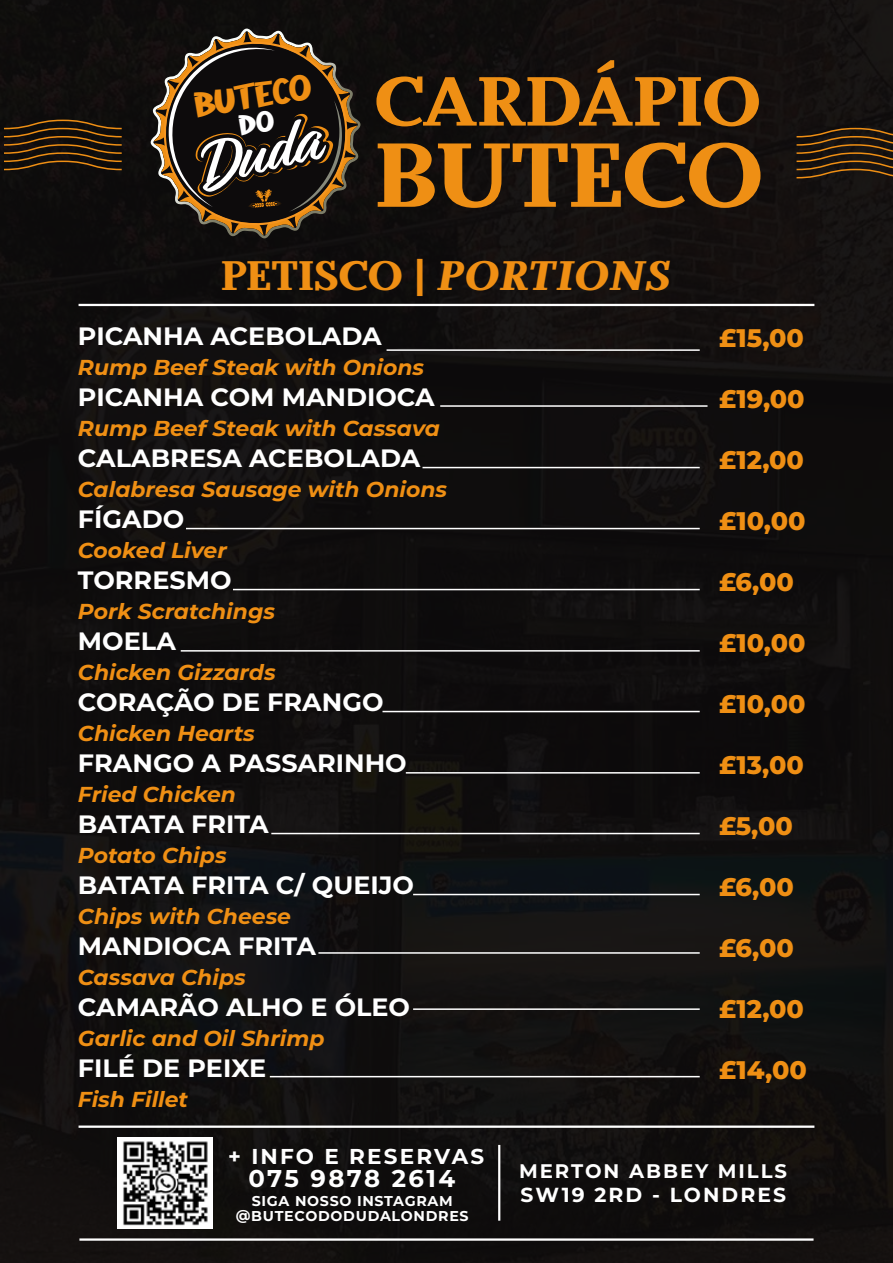
<style>
.page{position:relative;width:893px;height:1263px;background:#0d0b0c}
.page>*{position:absolute;margin:0;border:0;box-sizing:border-box;transform-origin:0 0}
.t1{font:900 92.25px "Odile";color:#ef8f14}
.t2{font:900 70.5px "Odile";color:#ef8f14}
.t3{font:900 42px "Odile";letter-spacing:.005em;color:#ef8f14}
.t4{font:33px "a Aha Wow";color:#ef8f14}
.t5{font:800 25.35px "Montserrat";color:#ef8f14}
.t6{font:700 25.05px "Montserrat";color:#fff}
.t7{font:700 25.05px "Montserrat";letter-spacing:-.035em;color:#fff}
.t8{font:700 24.3px "Montserrat";letter-spacing:.1em;color:#fff}
.t9{font:italic 700 21.6px "Montserrat";color:#ef8f14}
.t10{font:700 21.6px "Montserrat";letter-spacing:.1em;color:#fff}
.t11{font:700 20.4px "Montserrat";letter-spacing:.1em;color:#fff}
.t12{font:700 19.65px "Montserrat";letter-spacing:.1em;color:#fff}
.t13{font:700 14.25px/15.1px "Montserrat";letter-spacing:.05em;color:#fff;text-align:center}
.s1{font-style:italic}
</style>
<div class="page">
<svg style="left:795px;top:127px;width:98px;height:52px"></svg>
<svg style="left:2px;top:119px;width:120px;height:52px"></svg>
<hr style="left:79px;top:1125px;width:735px;height:3px;background:#fff">
<hr style="left:79px;top:1238px;width:734px;height:3px;background:#fff">
<hr style="left:79px;top:304px;width:735px;height:2px;background:#fff">
<hr style="left:498px;top:1145px;width:2px;height:76px;background:#fff">
<img style="left:118px;top:1137px;width:94px;height:92px">
<hr style="left:387px;top:349px;width:313px;height:2px;background:#fff">
<hr style="left:422px;top:467px;width:278px;height:1px;background:#fff">
<hr style="left:186px;top:528px;width:514px;height:1px;background:#fff">
<hr style="left:233px;top:589px;width:467px;height:1px;background:#fff">
<hr style="left:181px;top:650px;width:519px;height:2px;background:#fff">
<hr style="left:382px;top:711px;width:318px;height:1px;background:#fff">
<hr style="left:406px;top:772px;width:294px;height:1px;background:#fff">
<hr style="left:271px;top:833px;width:429px;height:1px;background:#fff">
<hr style="left:413px;top:894px;width:287px;height:1px;background:#fff">
<hr style="left:318px;top:952px;width:382px;height:2px;background:#fff">
<hr style="left:413px;top:1008px;width:287px;height:2px;background:#fff">
<hr style="left:270px;top:1076px;width:430px;height:1px;background:#fff">
<hr style="left:440px;top:405px;width:267px;height:2px;background:#fff">
<svg style="left:150px;top:29px;width:211px;height:210px"></svg>
<h3 class="t4" style="left:191px;top:92px;width:120px;rotate:-10deg">BUTECO</h3>
<h2 class="t2" style="left:375px;top:53px;width:387px">CARDÁPIO</h2>
<h1 class="t1" style="left:376px;top:112px;width:388px">BUTECO</h1>
<h3 class="t3" style="left:221px;top:247px;width:451px">PETISCO | <span class="s1">PORTIONS</span></h3>
<p class="t6" style="left:78px;top:318px;width:305px">PICANHA ACEBOLADA</p>
<p class="t9" style="left:78px;top:352px;width:348px">Rump Beef Steak with Onions</p>
<p class="t6" style="left:78px;top:379px;width:358px">PICANHA COM MANDIOCA</p>
<p class="t9" style="left:78px;top:413px;width:363px">Rump Beef Steak with Cassava</p>
<p class="t6" style="left:78px;top:440px;width:344px">CALABRESA ACEBOLADA</p>
<p class="t9" style="left:78px;top:474px;width:371px">Calabresa Sausage with Onions</p>
<p class="t6" style="left:78px;top:501px;width:108px">FÍGADO</p>
<p class="t9" style="left:78px;top:535px;width:150px">Cooked Liver</p>
<p class="t6" style="left:78px;top:562px;width:155px">TORRESMO</p>
<p class="t9" style="left:78px;top:596px;width:199px">Pork Scratchings</p>
<p class="t6" style="left:78px;top:623px;width:99px">MOELA</p>
<p class="t9" style="left:78px;top:657px;width:199px">Chicken Gizzards</p>
<p class="t6" style="left:78px;top:684px;width:307px">CORAÇÃO DE FRANGO</p>
<p class="t9" style="left:78px;top:718px;width:178px">Chicken Hearts</p>
<p class="t6" style="left:78px;top:745px;width:330px">FRANGO A PASSARINHO</p>
<p class="t9" style="left:78px;top:779px;width:160px">Fried Chicken</p>
<p class="t7" style="left:78px;top:806px;width:192px">BATATA FRITA</p>
<p class="t9" style="left:78px;top:840px;width:150px">Potato Chips</p>
<p class="t6" style="left:78px;top:867px;width:338px">BATATA FRITA C/ QUEIJO</p>
<p class="t9" style="left:78px;top:901px;width:215px">Chips with Cheese</p>
<p class="t6" style="left:78px;top:928px;width:239px">MANDIOCA FRITA</p>
<p class="t9" style="left:78px;top:962px;width:169px">Cassava Chips</p>
<p class="t6" style="left:78px;top:989px;width:334px">CAMARÃO ALHO E ÓLEO</p>
<p class="t9" style="left:78px;top:1023px;width:248px">Garlic and Oil Shrimp</p>
<p class="t6" style="left:78px;top:1050px;width:190px">FILÉ DE PEIXE</p>
<p class="t9" style="left:78px;top:1084px;width:112px">Fish Fillet</p>
<p class="t5" style="left:719px;top:320px;width:86px">£15,00</p>
<p class="t5" style="left:719px;top:381px;width:87px">£19,00</p>
<p class="t5" style="left:719px;top:442px;width:87px">£12,00</p>
<p class="t5" style="left:719px;top:503px;width:88px">£10,00</p>
<p class="t5" style="left:719px;top:564px;width:76px">£6,00</p>
<p class="t5" style="left:719px;top:625px;width:88px">£10,00</p>
<p class="t5" style="left:719px;top:686px;width:88px">£10,00</p>
<p class="t5" style="left:719px;top:747px;width:86px">£13,00</p>
<p class="t5" style="left:719px;top:808px;width:75px">£5,00</p>
<p class="t5" style="left:719px;top:869px;width:76px">£6,00</p>
<p class="t5" style="left:719px;top:930px;width:76px">£6,00</p>
<p class="t5" style="left:719px;top:991px;width:87px">£12,00</p>
<p class="t5" style="left:719px;top:1052px;width:89px">£14,00</p>
<p class="t10" style="left:228px;top:1140px;width:258px">+ INFO E RESERVAS</p>
<p class="t8" style="left:248px;top:1161px;width:208px">075 9878 2614</p>
<p class="t13" style="left:236px;top:1192px;width:234px">SIGA NOSSO INSTAGRAM @BUTECODODUDALONDRES</p>
<p class="t12" style="left:519px;top:1157px;width:269px">MERTON ABBEY MILLS</p>
<p class="t11" style="left:520px;top:1180px;width:267px">SW19 2RD - LONDRES</p>
</div>
